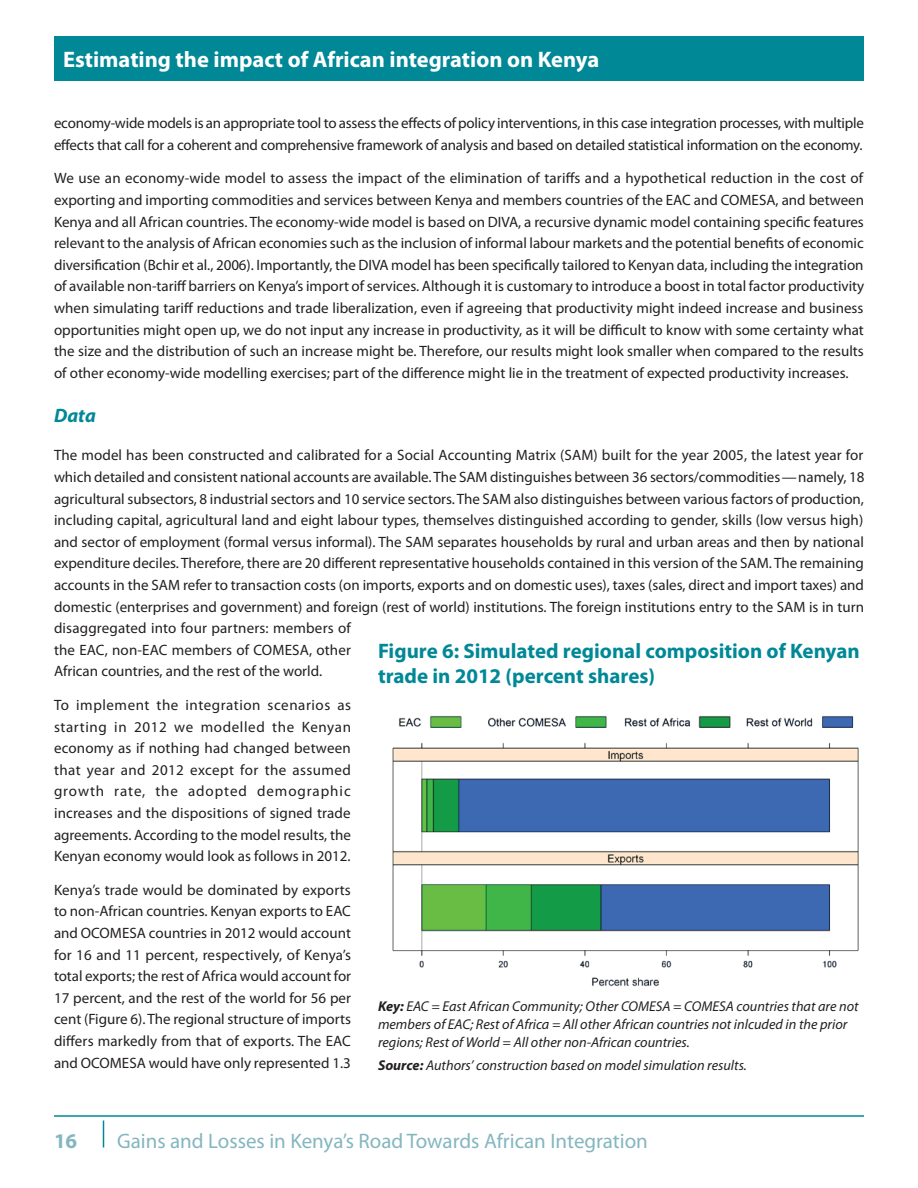
<style>
.page{position:relative;width:918px;height:1188px;background:#fff}
.page>*{position:absolute;margin:0;border:0;box-sizing:border-box;transform-origin:0 0}
.t1{font:700 22.5px "Myriad Pro";color:#fff}
.t2{font:700 21px/25.2px "Myriad Pro";color:#008897}
.t3{font:21px "Myriad Pro";color:#84b6c0}
.t4{font:700 21px "Myriad Pro";color:#84b6c0}
.t5{font:italic 700 19.5px "Myriad Pro";color:#008897}
.t6{font:15px/21.6px "Myriad Pro";color:#231f20;text-align:justify}
.t7{font:italic 14.25px/18px "Myriad Pro";color:#231f20}
.s1{font-weight:700}
</style>
<div class="page">
<hr style="left:54px;top:1115px;width:810px;height:2px;background:#008897">
<svg style="left:103px;top:1120px;width:1px;height:28px"></svg>
<div style="left:54px;top:36px;width:810px;height:45px;background:#008897"></div>
<img style="left:392px;top:715px;width:467px;height:272px">
<h1 class="t1" style="left:63px;top:45px;width:538px">Estimating the impact of African integration on Kenya</h1>
<p class="t6" style="left:54px;top:112px;width:811px">economy-wide models is an appropriate tool to assess the effects of policy interventions, in this case integration processes, with multiple effects that call for a coherent and comprehensive framework of analysis and based on detailed statistical information on the economy.</p>
<p class="t6" style="left:54px;top:167px;width:812px">We use an economy-wide model to assess the impact of the elimination of tariffs and a hypothetical reduction in the cost of exporting and importing commodities and services between Kenya and members countries of the EAC and COMESA, and between Kenya and all African countries. The economy-wide model is based on DIVA, a recursive dynamic model containing specific features relevant to the analysis of African economies such as the inclusion of informal labour markets and the potential benefits of economic diversification (Bchir et al., 2006). Importantly, the DIVA model has been specifically tailored to Kenyan data, including the integration of available non-tariff barriers on Kenya’s import of services. Although it is customary to introduce a boost in total factor productivity when simulating tariff reductions and trade liberalization, even if agreeing that productivity might indeed increase and business opportunities might open up, we do not input any increase in productivity, as it will be difficult to know with some certainty what the size and the distribution of such an increase might be. Therefore, our results might look smaller when compared to the results of other economy-wide modelling exercises; part of the difference might lie in the treatment of expected productivity increases.</p>
<h3 class="t5" style="left:54px;top:403px;width:43px">Data</h3>
<p class="t6" style="left:54px;top:444px;width:812px;text-align:left">The model has been constructed and calibrated for a Social Accounting Matrix (SAM) built for the year 2005, the latest year for which detailed and consistent national accounts are available. The SAM distinguishes between 36 sectors/commodities—namely, 18 agricultural subsectors, 8 industrial sectors and 10 service sectors. The SAM also distinguishes between various factors of production, including capital, agricultural land and eight labour types, themselves distinguished according to gender, skills (low versus high) and sector of employment (formal versus informal). The SAM separates households by rural and urban areas and then by national expenditure deciles. Therefore, there are 20 different representative households contained in this version of the SAM. The remaining accounts in the SAM refer to transaction costs (on imports, exports and on domestic uses), taxes (sales, direct and import taxes) and domestic (enterprises and government) and foreign (rest of world) institutions. The foreign institutions entry to the SAM is in turn disaggregated into four partners: members of<br>the EAC, non-EAC members of COMESA, other<br>African countries, and the rest of the world.</p>
<p class="t6" style="left:54px;top:694px;width:299px">To implement the integration scenarios as starting in 2012 we modelled the Kenyan economy as if nothing had changed between that year and 2012 except for the assumed growth rate, the adopted demographic increases and the dispositions of signed trade agreements. According to the model results, the Kenyan economy would look as follows in 2012.</p>
<p class="t6" style="left:54px;top:879px;width:299px">Kenya’s trade would be dominated by exports to non-African countries. Kenyan exports to EAC and OCOMESA countries in 2012 would account for 16 and 11 percent, respectively, of Kenya’s total exports; the rest of Africa would account for 17 percent, and the rest of the world for 56 per cent (Figure 6). The regional structure of imports differs markedly from that of exports. The EAC and OCOMESA would have only represented 1.3</p>
<h2 class="t2" style="left:378px;top:637px;width:483px">Figure 6: Simulated regional composition of Kenyan trade in 2012 (percent shares)</h2>
<p class="t7" style="left:378px;top:997px;width:482px"><span class="s1">Key:</span> EAC = East African Community; Other COMESA = COMESA countries that are not members of EAC; Rest of Africa = All other African countries not inlcuded in the prior regions; Rest of World = All other non‑African countries.</p>
<p class="t7" style="left:378px;top:1056px;width:370px"><span class="s1">Source:</span> Authors’ construction based on model simulation results.</p>
<h2 class="t4" style="left:54px;top:1127px;width:25px">16</h2>
<h2 class="t3" style="left:117px;top:1128px;width:532px">Gains and Losses in Kenya’s Road Towards African Integration</h2>
</div>
